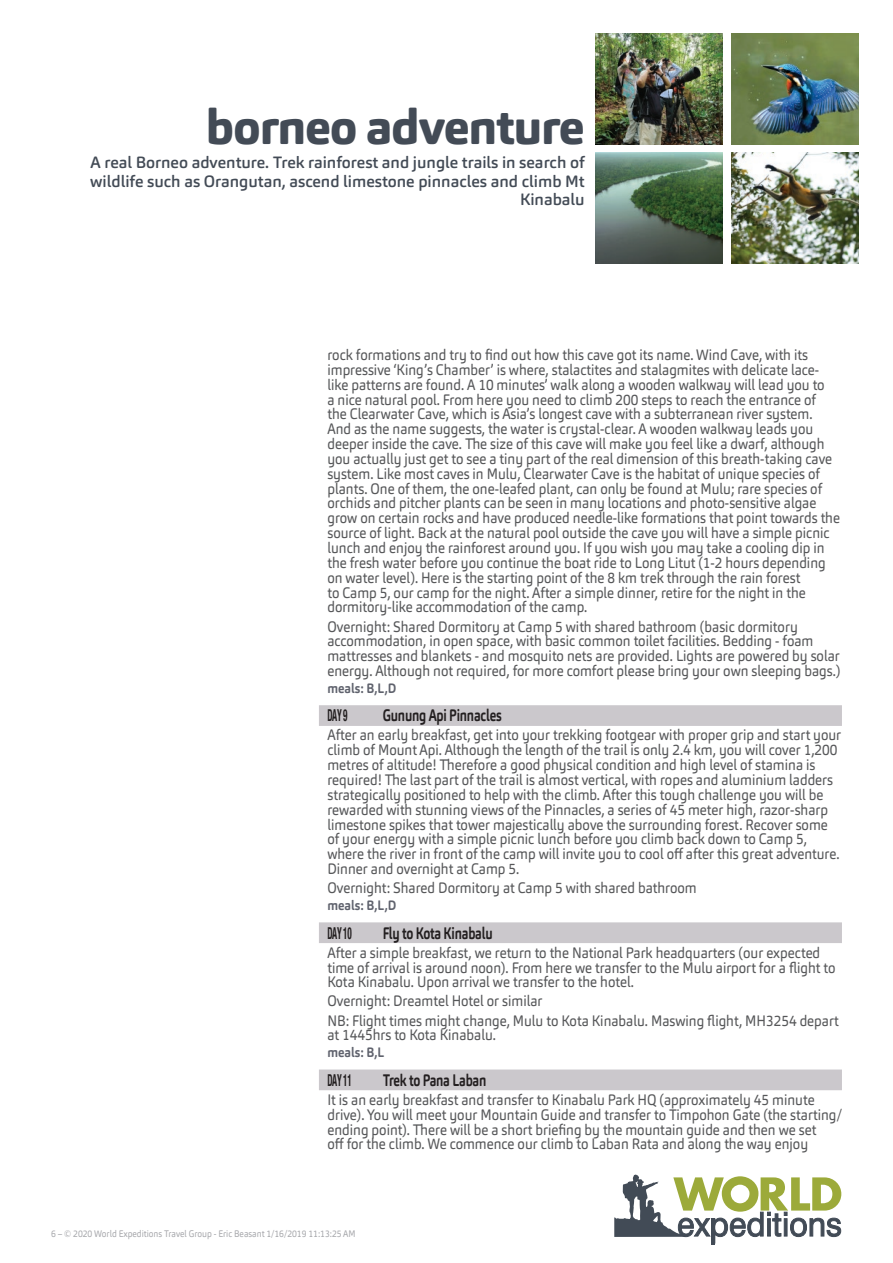
<style>
.page{position:relative;width:893px;height:1263px;background:#fff}
.page>*{position:absolute;margin:0;border:0;box-sizing:border-box;transform-origin:0 0}
.t1{font:800 48.6px "Carnas";letter-spacing:-.025em;color:#434b56}
.t2{font:700 16.5px "Carnas";letter-spacing:-.015em;color:#231f20;scale:.75 1}
.t3{font:700 condensed 16.5px "Helvetica Neue LT Std";letter-spacing:-.035em;color:#231f20;scale:.55 1}
.t4{font:500 16.2px/18.9px "Carnas";color:#434b56;text-align:right}
.t5{font:15px/14.9px "Carnas";color:#57585a;scale:.9 1}
.t6{font:700 13.5px "Carnas";color:#5f626d;scale:.9 1}
.t7{font:9.45px "Carnas";color:#a8a9ad;scale:.9 1}
</style>
<div class="page">
<img style="left:595px;top:34px;width:128px;height:110px">
<img style="left:731px;top:34px;width:128px;height:110px">
<img style="left:595px;top:153px;width:128px;height:110px">
<img style="left:731px;top:153px;width:128px;height:110px">
<div style="left:319px;top:705px;width:523px;height:21px;background:#cbc8cc"></div>
<div style="left:319px;top:922px;width:523px;height:21px;background:#cbc8cc"></div>
<div style="left:319px;top:1069px;width:523px;height:21px;background:#cbc8cc"></div>
<svg style="left:614px;top:1174px;width:228px;height:71px"></svg>
<h1 class="t1" style="left:206px;top:96px;width:380px">borneo adventure</h1>
<p class="t4" style="left:90px;top:152px;width:496px">A real Borneo adventure. Trek rainforest and jungle trails in search of wildlife such as Orangutan, ascend limestone pinnacles and climb Mt<br>Kinabalu</p>
<p class="t5" style="left:327px;top:347px;width:571px">rock formations and try to find out how this cave got its name. Wind Cave, with its impressive ‘King’s Chamber’ is where, stalactites and stalagmites with delicate lace&shy;like patterns are found. A 10 minutes’ walk along a wooden walkway will lead you to<br>a nice natural pool. From here you need to climb 200 steps to reach the entrance of<br>the Clearwater Cave, which is Asia’s longest cave with a subterranean river system.<br>And as the name suggests, the water is crystal-clear. A wooden walkway leads you deeper inside the cave. The size of this cave will make you feel like a dwarf, although you actually just get to see a tiny part of the real dimension of this breath-taking cave system. Like most caves in Mulu, Clearwater Cave is the habitat of unique species of plants. One of them, the one-leafed plant, can only be found at Mulu; rare species of orchids and pitcher plants can be seen in many locations and photo-sensitive algae grow on certain rocks and have produced needle-like formations that point towards the source of light. Back at the natural pool outside the cave you will have a simple picnic lunch and enjoy the rainforest around you. If you wish you may take a cooling dip in the fresh water before you continue the boat ride to Long Litut (1-2 hours depending on water level). Here is the starting point of the 8 km trek through the rain forest<br>to Camp 5, our camp for the night. After a simple dinner, retire for the night in the dormitory-like accommodation of the camp.</p>
<p class="t5" style="left:327px;top:619px;width:571px">Overnight: Shared Dormitory at Camp 5 with shared bathroom (basic dormitory accommodation, in open space, with basic common toilet facilities. Bedding - foam mattresses and blankets - and mosquito nets are provided. Lights are powered by solar energy. Although not required, for more comfort please bring your own sleeping bags.)</p>
<p class="t6" style="left:327px;top:680px;width:78px">meals: B,L,D</p>
<p class="t3" style="left:327px;top:705px;width:38px">DAY 9</p>
<p class="t2" style="left:383px;top:705px;width:160px">Gunung Api Pinnacles</p>
<p class="t5" style="left:327px;top:728px;width:572px">After an early breakfast, get into your trekking footgear with proper grip and start your climb of Mount Api. Although the length of the trail is only 2.4 km, you will cover 1,200 metres of altitude! Therefore a good physical condition and high level of stamina is required! The last part of the trail is almost vertical, with ropes and aluminium ladders strategically positioned to help with the climb. After this tough challenge you will be rewarded with stunning views of the Pinnacles, a series of 45 meter high, razor-sharp limestone spikes that tower majestically above the surrounding forest. Recover some of your energy with a simple picnic lunch before you climb back down to Camp 5, where the river in front of the camp will invite you to cool off after this great adventure.<br>Dinner and overnight at Camp 5.</p>
<p class="t5" style="left:327px;top:880px;width:412px">Overnight: Shared Dormitory at Camp 5 with shared bathroom</p>
<p class="t6" style="left:327px;top:897px;width:78px">meals: B,L,D</p>
<p class="t3" style="left:327px;top:923px;width:46px">DAY 10</p>
<p class="t2" style="left:383px;top:922px;width:148px">Fly to Kota Kinabalu</p>
<p class="t5" style="left:327px;top:945px;width:566px">After a simple breakfast, we return to the National Park headquarters (our expected time of arrival is around noon). From here we transfer to the Mulu airport for a flight to<br>Kota Kinabalu. Upon arrival we transfer to the hotel.</p>
<p class="t5" style="left:327px;top:992px;width:570px;line-height:19px">Overnight: Dreamtel Hotel or similar<br>NB: Flight times might change, Mulu to Kota Kinabalu. Maswing flight, MH3254 depart</p>
<p class="t5" style="left:327px;top:1028px;width:189px">at 1445hrs to Kota Kinabalu.</p>
<p class="t6" style="left:327px;top:1044px;width:65px">meals: B,L</p>
<p class="t3" style="left:327px;top:1070px;width:46px">DAY 11</p>
<p class="t2" style="left:383px;top:1069px;width:140px">Trek to Pana Laban</p>
<p class="t5" style="left:327px;top:1092px;width:573px">It is an early breakfast and transfer to Kinabalu Park HQ (approximately 45 minute drive). You will meet your Mountain Guide and transfer to Timpohon Gate (the starting/ ending point). There will be a short briefing by the mountain guide and then we set<br>off for the climb. We commence our climb to Laban Rata and along the way enjoy</p>
<p class="t7" style="left:51px;top:1227px;width:340px">6 – © 2020 World Expeditions Travel Group - Eric Beasant 1/16/2019 11:13:25 AM</p>
</div>
